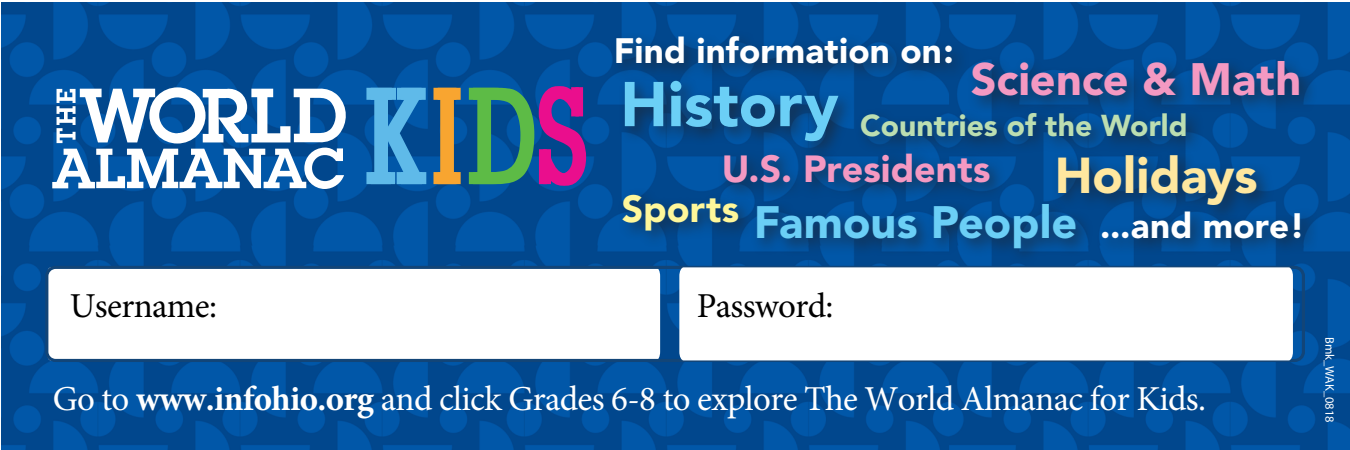
<style>
.page{position:relative;width:1350px;height:450px;background:#fff}
.page>*{position:absolute;margin:0;border:0;box-sizing:border-box;transform-origin:0 0}
.t1{font:142px "Rockwell";color:#5fbae9;scale:.65 1}
.Bullets{font:900 62.5px "Avenir";color:#6bcff6}
.Bullets-2{font:900 50px "Avenir";letter-spacing:-.005em;color:#ffe79f}
.Bullets-3{font:900 45px "Avenir";color:#f499c2}
.Bullets-4{font:900 45px "Avenir";color:#6bcff6}
.Bullets-5{font:900 37.5px "Avenir";color:#f499c2}
.Bullets-6{font:900 37.5px "Avenir";letter-spacing:.005em;color:#fff79a}
.Bullets-7{font:35px "Minion Pro";letter-spacing:-.02em;color:#fff}
.Bullets-8{font:900 35px "Avenir";letter-spacing:.005em;color:#fff}
.t2{font:35px "Minion Pro";letter-spacing:-.02em;color:#000}
.Bullets-9{font:900 30px "Avenir";color:#bcdeb1}
.t3{font:12.5px "Myriad Pro";color:#fff}
.s1{color:#f8a530}
.s2{color:#5dbb46}
.s3{color:#ea0e8d}
.s4{font-weight:700}
</style>
<div class="page">
<img style="left:1px;top:3px;width:1349px;height:447px">
<svg style="left:47px;top:267px;width:613px;height:93px"></svg>
<div style="left:45px;top:266px;width:1260px;height:96px;border:3px solid #124578;border-radius:9px"></div>
<div style="left:610px;top:30px;width:360px;height:52px;background:#231f20;opacity:.59"></div>
<div style="left:1096px;top:205px;width:223px;height:51px;background:#231f20;opacity:.59"></div>
<div style="left:618px;top:76px;width:238px;height:84px;background:#231f20;opacity:.59"></div>
<div style="left:966px;top:55px;width:351px;height:59px;background:#231f20;opacity:.59"></div>
<div style="left:618px;top:187px;width:138px;height:61px;background:#231f20;opacity:.59"></div>
<div style="left:718px;top:147px;width:290px;height:54px;background:#231f20;opacity:.59"></div>
<div style="left:751px;top:198px;width:342px;height:69px;background:#231f20;opacity:.59"></div>
<div style="left:1051px;top:148px;width:223px;height:75px;background:#231f20;opacity:.59"></div>
<div style="left:854px;top:107px;width:350px;height:47px;background:#231f20;opacity:.59"></div>
<svg style="left:52px;top:87px;width:296px;height:102px"></svg>
<svg style="left:679px;top:267px;width:614px;height:93px"></svg>
<p class="t1" style="left:365px;top:54px;width:340px">K<span class="s1">I</span><span class="s2">D</span><span class="s3">S</span></p>
<p class="Bullets-8" style="left:614px;top:30px;width:341px">Find information on:</p>
<p class="Bullets-3" style="left:971px;top:52px;width:332px">Science &amp; Math</p>
<p class="Bullets" style="left:620px;top:67px;width:220px">History</p>
<p class="Bullets-9" style="left:860px;top:107px;width:329px">Countries of the World</p>
<p class="Bullets-5" style="left:722px;top:147px;width:270px">U.S. Presidents</p>
<p class="Bullets-4" style="left:754px;top:196px;width:325px">Famous People</p>
<p class="Bullets-2" style="left:1055px;top:145px;width:204px">Holidays</p>
<p class="Bullets-6" style="left:622px;top:186px;width:119px">Sports</p>
<p class="Bullets-8" style="left:1100px;top:204px;width:206px">...and more!</p>
<p class="t2" style="left:70px;top:283px;width:149px">Username:</p>
<p class="t2" style="left:697px;top:283px;width:138px">Password:</p>
<p class="Bullets-7" style="left:53px;top:376px;width:1155px">Go to <span class="s4">www.infohio.org</span> and click Grades 6-8 to explore The World Almanac for Kids.</p>
<p class="t3" style="left:1337px;top:337px;width:87px;rotate:90deg">Bmk_WAK_0818</p>
</div>
